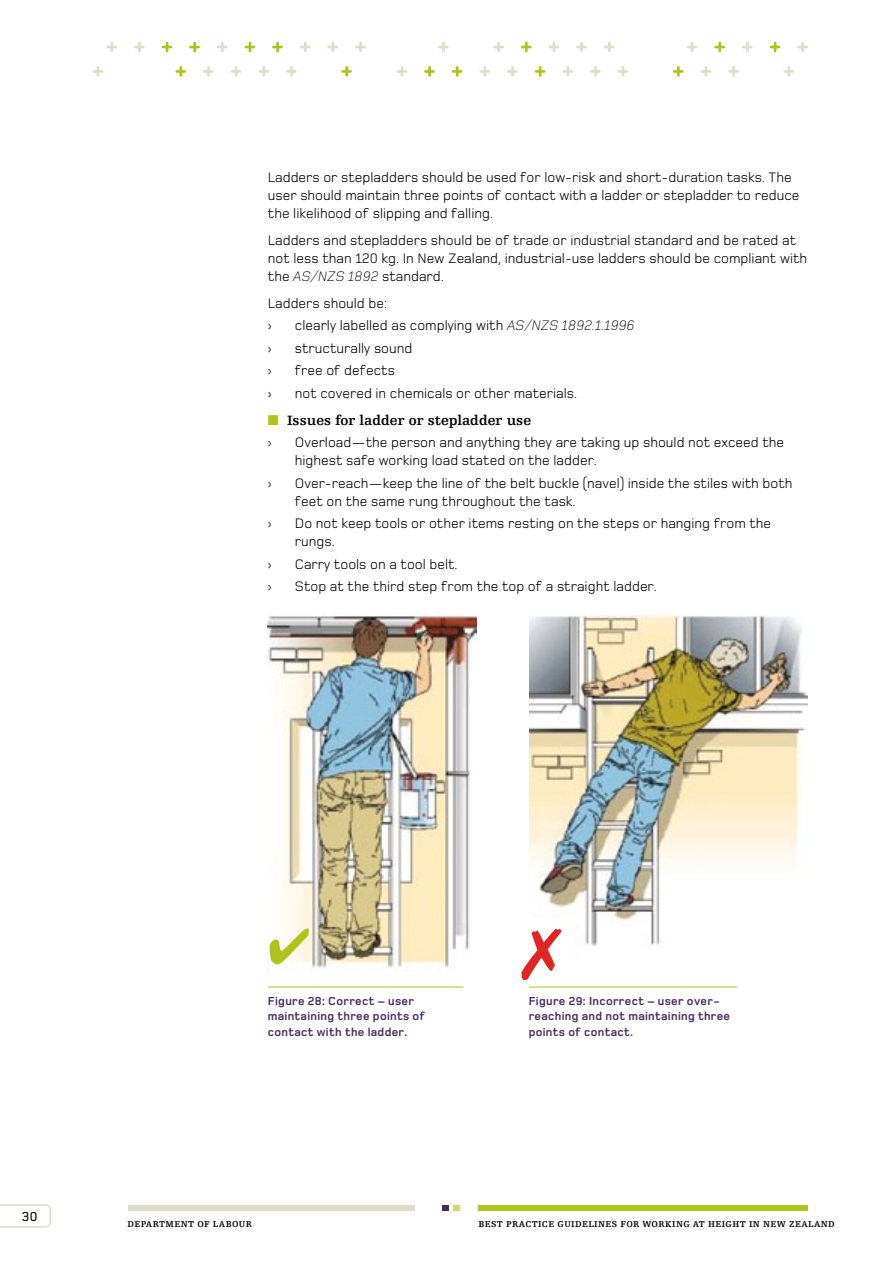
<style>
.page{position:relative;width:893px;height:1263px;background:#fff}
.page>*{position:absolute;margin:0;border:0;box-sizing:border-box;transform-origin:0 0}
.t1{font:14.25px/18px "Foundry Monoline";color:#000}
.t2{font:700 14.25px "Egyptienne F";color:#000}
.t3{font:500 13.5px "Foundry Monoline";color:#000}
.t4{font:700 12px/15.8px "Foundry Monoline";letter-spacing:.025em;color:#482a5e}
.t5{font:700 9px "Egyptienne F";letter-spacing:.04em;color:#000}
.s1{font-weight:300;font-style:italic}
.s2{color:#aec41d}
</style>
<div class="page">
<div style="left:478px;top:1205px;width:330px;height:5px;background:#aec41d"></div>
<div style="left:128px;top:1205px;width:286px;height:5px;background:#dfdcc8"></div>
<svg style="left:442px;top:1205px;width:17px;height:5px"></svg>
<svg style="left:0;top:1204px;width:51px;height:23px"></svg>
<svg style="left:93px;top:66px;width:10px;height:11px"></svg>
<svg style="left:203px;top:66px;width:11px;height:11px"></svg>
<svg style="left:231px;top:66px;width:10px;height:11px"></svg>
<svg style="left:258px;top:66px;width:11px;height:11px"></svg>
<svg style="left:286px;top:66px;width:11px;height:11px"></svg>
<svg style="left:397px;top:66px;width:10px;height:11px"></svg>
<svg style="left:479px;top:66px;width:11px;height:11px"></svg>
<svg style="left:507px;top:66px;width:11px;height:11px"></svg>
<svg style="left:562px;top:66px;width:11px;height:11px"></svg>
<svg style="left:590px;top:66px;width:11px;height:11px"></svg>
<svg style="left:618px;top:66px;width:10px;height:11px"></svg>
<svg style="left:700px;top:66px;width:11px;height:11px"></svg>
<svg style="left:728px;top:66px;width:11px;height:11px"></svg>
<svg style="left:783px;top:66px;width:11px;height:11px"></svg>
<svg style="left:106px;top:42px;width:11px;height:10px"></svg>
<svg style="left:134px;top:42px;width:11px;height:10px"></svg>
<svg style="left:217px;top:42px;width:11px;height:10px"></svg>
<svg style="left:300px;top:42px;width:10px;height:10px"></svg>
<svg style="left:327px;top:42px;width:11px;height:10px"></svg>
<svg style="left:355px;top:42px;width:11px;height:10px"></svg>
<svg style="left:438px;top:42px;width:11px;height:10px"></svg>
<svg style="left:493px;top:42px;width:11px;height:10px"></svg>
<svg style="left:549px;top:42px;width:10px;height:10px"></svg>
<svg style="left:576px;top:42px;width:11px;height:10px"></svg>
<svg style="left:604px;top:42px;width:10px;height:10px"></svg>
<svg style="left:687px;top:42px;width:10px;height:10px"></svg>
<svg style="left:742px;top:42px;width:11px;height:10px"></svg>
<svg style="left:797px;top:42px;width:11px;height:10px"></svg>
<svg style="left:175px;top:66px;width:11px;height:11px"></svg>
<svg style="left:341px;top:66px;width:11px;height:11px"></svg>
<svg style="left:424px;top:66px;width:11px;height:11px"></svg>
<svg style="left:452px;top:66px;width:10px;height:11px"></svg>
<svg style="left:535px;top:66px;width:10px;height:11px"></svg>
<svg style="left:673px;top:66px;width:11px;height:11px"></svg>
<svg style="left:162px;top:42px;width:10px;height:10px"></svg>
<svg style="left:189px;top:42px;width:11px;height:10px"></svg>
<svg style="left:245px;top:42px;width:10px;height:10px"></svg>
<svg style="left:272px;top:42px;width:11px;height:10px"></svg>
<svg style="left:521px;top:42px;width:11px;height:10px"></svg>
<svg style="left:714px;top:42px;width:11px;height:10px"></svg>
<svg style="left:770px;top:42px;width:10px;height:10px"></svg>
<img style="left:268px;top:615px;width:208px;height:353px">
<img style="left:530px;top:615px;width:278px;height:331px">
<hr style="left:268px;top:986px;width:195px;height:1px;background:#aec41d">
<hr style="left:529px;top:986px;width:208px;height:1px;background:#aec41d">
<svg style="left:270px;top:928px;width:39px;height:36px"></svg>
<svg style="left:530px;top:928px;width:32px;height:18px"></svg>
<p class="t1" style="left:268px;top:168px;width:533px">Ladders or stepladders should be used for low-risk and short-duration tasks. The user should maintain three points of contact with a ladder or stepladder to reduce the likelihood of slipping and falling.</p>
<p class="t1" style="left:268px;top:231px;width:541px">Ladders and stepladders should be of trade or industrial standard and be rated at not less than 120 kg. In New Zealand, industrial-use ladders should be compliant with the <span class="s1">AS/NZS 1892</span> standard.</p>
<p class="t1" style="left:268px;top:291px;width:121px;line-height:22.5px">Ladders should be: ›</p>
<p class="t1" style="left:295px;top:316px;width:341px">clearly labelled as complying with <span class="s1">AS/NZS 1892.1.1996</span></p>
<p class="t1" style="left:268px;top:339px;width:5px">›</p>
<p class="t1" style="left:295px;top:339px;width:119px">structurally sound</p>
<p class="t1" style="left:268px;top:361px;width:5px">›</p>
<p class="t1" style="left:295px;top:361px;width:102px">free of defects</p>
<p class="t1" style="left:268px;top:384px;width:5px">›</p>
<p class="t1" style="left:295px;top:384px;width:284px">not covered in chemicals or other materials.</p>
<p class="t2" style="left:268px;top:412px;width:265px"><span class="s2">■</span> Issues for ladder or stepladder use</p>
<p class="t1" style="left:268px;top:433px;width:5px">›</p>
<p class="t1" style="left:295px;top:433px;width:491px">Overload—the person and anything they are taking up should not exceed the highest safe working load stated on the ladder.</p>
<p class="t1" style="left:268px;top:474px;width:5px">›</p>
<p class="t1" style="left:295px;top:474px;width:499px">Over-reach—keep the line of the belt buckle (navel) inside the stiles with both feet on the same rung throughout the task.</p>
<p class="t1" style="left:268px;top:514px;width:5px">›</p>
<p class="t1" style="left:295px;top:514px;width:478px">Do not keep tools or other items resting on the steps or hanging from the rungs.</p>
<p class="t1" style="left:268px;top:555px;width:5px">›</p>
<p class="t1" style="left:295px;top:555px;width:164px">Carry tools on a tool belt.</p>
<p class="t1" style="left:268px;top:577px;width:5px">›</p>
<p class="t1" style="left:295px;top:577px;width:364px">Stop at the third step from the top of a straight ladder.</p>
<p class="t3" style="left:22px;top:1208px;width:17px">30</p>
<p class="t4" style="left:268px;top:992px;width:159px">Figure 28: Correct – user maintaining three points of contact with the ladder.</p>
<p class="t4" style="left:529px;top:992px;width:203px">Figure 29: Incorrect – user over&shy;reaching and not maintaining three points of contact.</p>
<p class="t5" style="left:128px;top:1219px;width:126px">DEPARTMENT OF LABOUR</p>
<p class="t5" style="left:478px;top:1219px;width:358px">BEST PRACTICE GUIDELINES FOR WORKING AT HEIGHT IN NEW ZEALAND</p>
</div>
